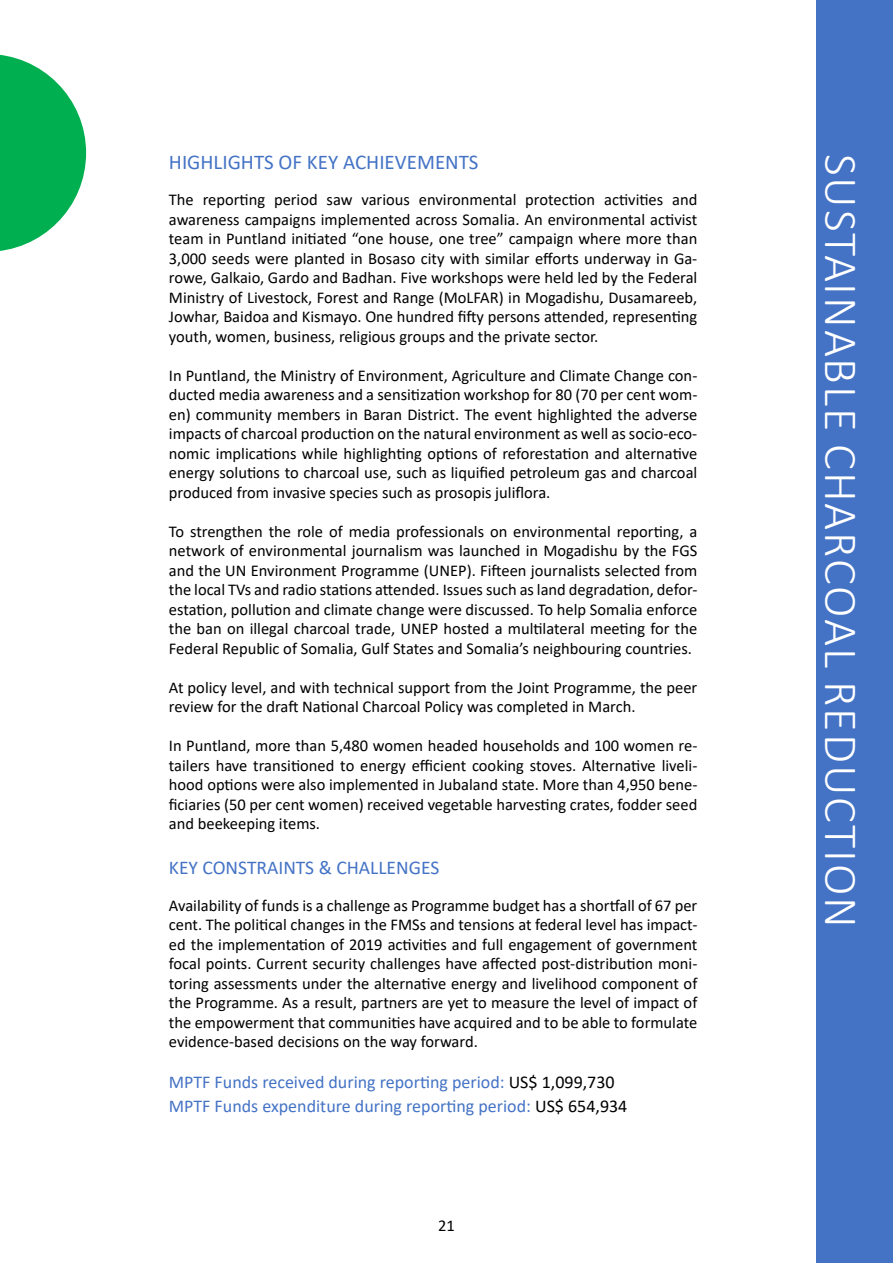
<style>
.page{position:relative;width:893px;height:1263px;background:#fff}
.page>*{position:absolute;margin:0;border:0;box-sizing:border-box;transform-origin:0 0}
.t1{font:300 48px "Calibri";letter-spacing:.04em;color:#fff}
.t2{font:21px "Calibri";color:#4473c5}
.t3{font:19.5px "Calibri";color:#4473c5}
.t4{font:18px/24px "Calibri";color:#4473c5}
.t5{font:16.5px/19.5px "Calibri";color:#000;text-align:justify}
.s1{color:#000}
</style>
<div class="page">
<div style="left:816px;top:0;width:77px;height:1263px;background:#4473c5"></div>
<svg style="left:0;top:54px;width:86px;height:197px"></svg>
<p class="t2" style="left:169px;top:147px;width:311px">HIGHLIGHTS OF KEY ACHIEVEMENTS</p>
<h1 class="t1" style="left:871px;top:154px;width:775px;rotate:90deg">SUSTAINABLE CHARCOAL REDUCTION</h1>
<p class="t5" style="left:169px;top:189px;width:530px">The reporting period saw various environmental protection activities and awareness campaigns implemented across Somalia. An environmental activist team in Puntland initiated “one house, one tree” campaign where more than 3,000 seeds were planted in Bosaso city with similar efforts underway in Ga&shy;rowe, Galkaio, Gardo and Badhan. Five workshops were held led by the Federal Ministry of Livestock, Forest and Range (MoLFAR) in Mogadishu, Dusamareeb, Jowhar, Baidoa and Kismayo. One hundred fifty persons attended, representing youth, women, business, religious groups and the private sector.</p>
<p class="t5" style="left:169px;top:365px;width:530px">In Puntland, the Ministry of Environment, Agriculture and Climate Change con&shy;ducted media awareness and a sensitization workshop for 80 (70 per cent wom&shy;en) community members in Baran District. The event highlighted the adverse impacts of charcoal production on the natural environment as well as socio-eco&shy;nomic implications while highlighting options of reforestation and alternative energy solutions to charcoal use, such as liquified petroleum gas and charcoal produced from invasive species such as prosopis juliflora.</p>
<p class="t5" style="left:169px;top:521px;width:530px">To strengthen the role of media professionals on environmental reporting, a network of environmental journalism was launched in Mogadishu by the FGS and the UN Environment Programme (UNEP). Fifteen journalists selected from the local TVs and radio stations attended. Issues such as land degradation, defor&shy;estation, pollution and climate change were discussed. To help Somalia enforce the ban on illegal charcoal trade, UNEP hosted a multilateral meeting for the Federal Republic of Somalia, Gulf States and Somalia’s neighbouring countries.</p>
<p class="t5" style="left:169px;top:677px;width:530px">At policy level, and with technical support from the Joint Programme, the peer review for the draft National Charcoal Policy was completed in March.</p>
<p class="t5" style="left:169px;top:736px;width:530px">In Puntland, more than 5,480 women headed households and 100 women re&shy;tailers have transitioned to energy efficient cooking stoves. Alternative liveli&shy;hood options were also implemented in Jubaland state. More than 4,950 bene&shy;ficiaries (50 per cent women) received vegetable harvesting crates, fodder seed and beekeeping items.</p>
<p class="t3" style="left:169px;top:854px;width:272px">KEY CONSTRAINTS &amp; CHALLENGES</p>
<p class="t5" style="left:169px;top:895px;width:530px">Availability of funds is a challenge as Programme budget has a shortfall of 67 per cent. The political changes in the FMSs and tensions at federal level has impact&shy;ed the implementation of 2019 activities and full engagement of government focal points. Current security challenges have affected post-distribution moni&shy;toring assessments under the alternative energy and livelihood component of the Programme. As a result, partners are yet to measure the level of impact of the empowerment that communities have acquired and to be able to formulate evidence-based decisions on the way forward.</p>
<p class="t4" style="left:169px;top:1070px;width:460px">MPTF Funds received during reporting period: <span class="s1">US$ 1,099,730<br></span>MPTF Funds expenditure during reporting period: <span class="s1">US$ 654,934</span></p>
<p class="t5" style="left:438px;top:1215px;width:18px">21</p>
</div>
